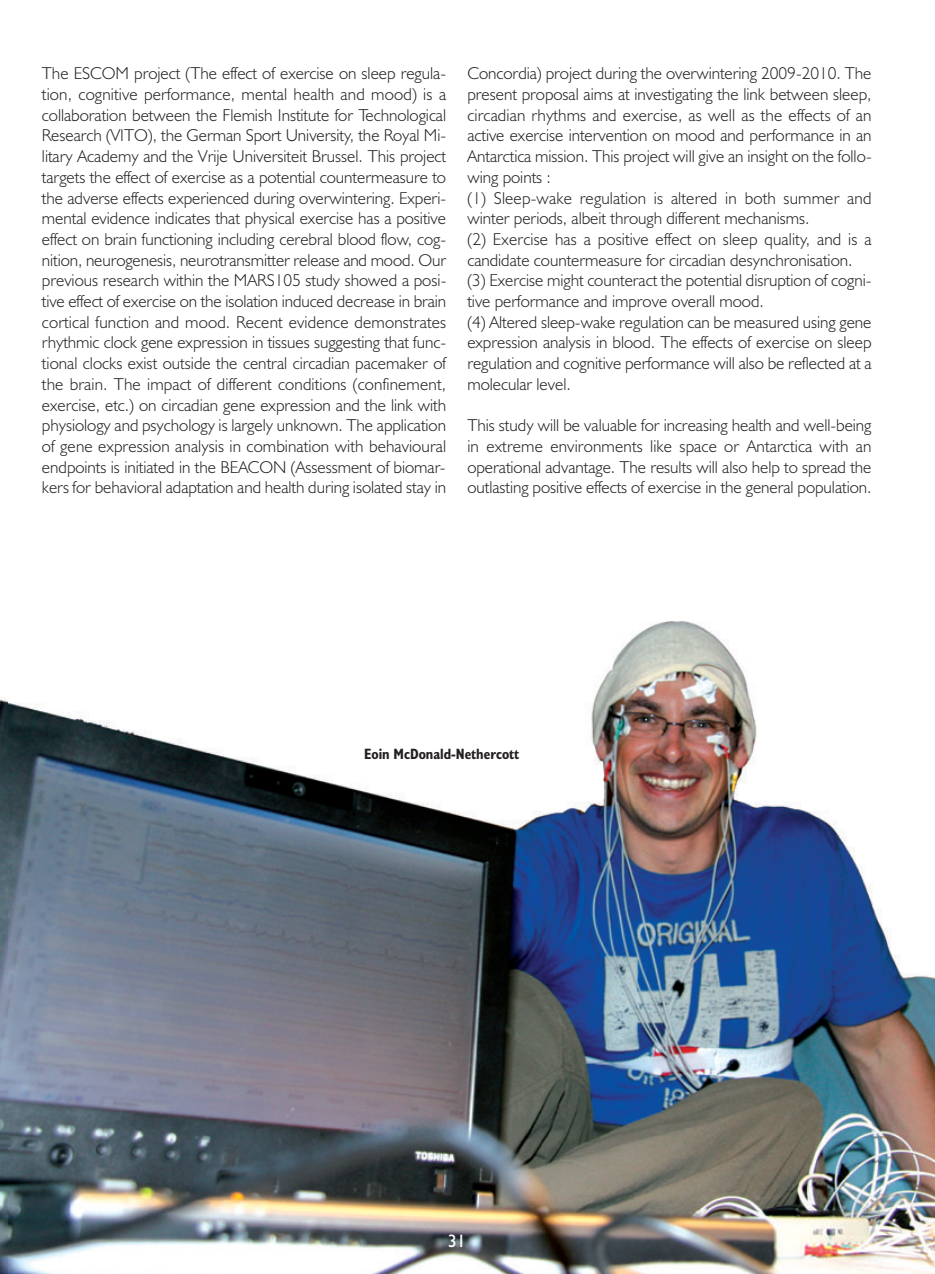
<style>
.page{position:relative;width:935px;height:1274px;background:#fff}
.page>*{position:absolute;margin:0;border:0;box-sizing:border-box;transform-origin:0 0}
.t1{font:18px "Humanist 521 BT";color:#fff}
.t2{font:300 17.25px/20.7px "Humanist 521 BT";color:#231f20;text-align:justify}
.t3{font:700 condensed 15px "Humanist 521 BT";color:#231f20}
</style>
<div class="page">
<img style="left:0;top:621px;width:935px;height:653px">
<p class="t2" style="left:42px;top:65px;width:406px">The ESCOM project (The effect of exercise on sleep regula&shy;tion, cognitive performance, mental health and mood) is a collaboration between the Flemish Institute for Technological Research (VITO), the German Sport University, the Royal Mi&shy;litary Academy and the Vrije Universiteit Brussel. This project targets the effect of exercise as a potential countermeasure to the adverse effects experienced during overwintering. Experi&shy;mental evidence indicates that physical exercise has a positive effect on brain functioning including cerebral blood flow, cog&shy;nition, neurogenesis, neurotransmitter release and mood. Our previous research within the MARS105 study showed a posi&shy;tive effect of exercise on the isolation induced decrease in brain cortical function and mood. Recent evidence demonstrates rhythmic clock gene expression in tissues suggesting that func&shy;tional clocks exist outside the central circadian pacemaker of the brain. The impact of different conditions (confinement, exercise, etc.) on circadian gene expression and the link with physiology and psychology is largely unknown. The application of gene expression analysis in combination with behavioural endpoints is initiated in the BEACON (Assessment of biomar&shy;kers for behavioral adaptation and health during isolated stay in</p>
<p class="t2" style="left:467px;top:65px;width:406px;text-align:left">Concordia) project during the overwintering 2009-2010. The present proposal aims at investigating the link between sleep, circadian rhythms and exercise, as well as the effects of an active exercise intervention on mood and performance in an Antarctica mission. This project will give an insight on the follo&shy;wing points :<br>(1) Sleep-wake regulation is altered in both summer and winter periods, albeit through different mechanisms.<br>(2) Exercise has a positive effect on sleep quality, and is a candidate countermeasure for circadian desynchronisation. (3) Exercise might counteract the potential disruption of cogni&shy;tive performance and improve overall mood.<br>(4) Altered sleep-wake regulation can be measured using gene expression analysis in blood. The effects of exercise on sleep regulation and cognitive performance will also be reflected at a molecular level.</p>
<p class="t2" style="left:467px;top:417px;width:405px">This study will be valuable for increasing health and well-being in extreme environments like space or Antarctica with an operational advantage. The results will also help to spread the outlasting positive effects of exercise in the general population.</p>
<p class="t3" style="left:364px;top:749px;width:157px">Eoin McDonald-Nethercott</p>
<p class="t1" style="left:447px;top:1234px;width:20px">31</p>
</div>
